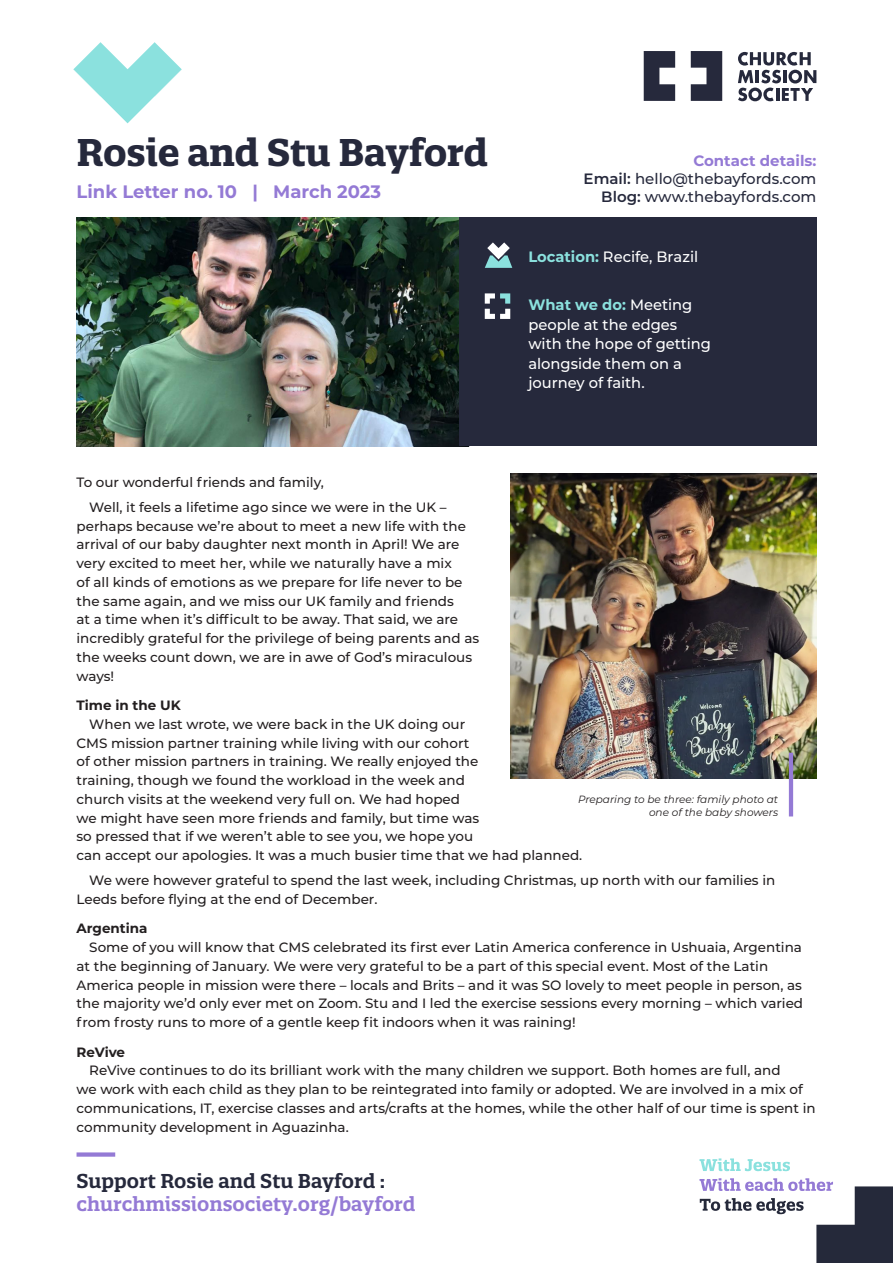
<style>
.page{position:relative;width:893px;height:1263px;background:#fff}
.page>*{position:absolute;margin:0;border:0;box-sizing:border-box;transform-origin:0 0}
.t1{font:700 37.5px "Quatro Slab";letter-spacing:-.01em;color:#26293c}
.t2{font:600 19.5px "Quatro Slab";color:#947ad5}
.t3{font:600 19.5px "Quatro Slab";color:#26293c}
.t4{font:700 18px "Montserrat";color:#947ad5}
.t5{font:500 15px/19.5px "Montserrat";color:#fff}
.t6{font:500 15px/18px "Montserrat";color:#26293c;text-align:right}
.t7{font:500 13.5px/18.8px "Montserrat";color:#231f20}
.t8{font:700 13.5px "Montserrat";color:#231f20}
.t9{font:italic 10.5px/13.5px "Montserrat";color:#231f20;text-align:right}
.s1{font-weight:700;color:#947ad5}
.s2{font-weight:600}
.s3{font-weight:700;color:#8be1de}
</style>
<div class="page">
<img style="left:510px;top:474px;width:306px;height:305px">
<hr style="left:789px;top:753px;width:4px;height:63px;background:#947ad5">
<img style="left:77px;top:218px;width:382px;height:228px">
<div style="left:459px;top:217px;width:357px;height:229px;background:#26293c"></div>
<svg style="left:73px;top:42px;width:109px;height:81px"></svg>
<svg style="left:691px;top:51px;width:31px;height:50px"></svg>
<svg style="left:644px;top:51px;width:31px;height:50px"></svg>
<svg style="left:738px;top:52px;width:78px;height:49px"></svg>
<svg style="left:485px;top:242px;width:27px;height:26px"></svg>
<svg style="left:485px;top:293px;width:25px;height:26px"></svg>
<div style="left:77px;top:1152px;width:38px;height:5px;background:#947ad5"></div>
<svg style="left:699px;top:1158px;width:91px;height:13px"></svg>
<svg style="left:699px;top:1178px;width:194px;height:85px"></svg>
<h1 class="t1" style="left:77px;top:129px;width:413px">Rosie and Stu Bayford</h1>
<h3 class="t4" style="left:77px;top:179px;width:306px">Link Letter no. 10 | March 2023</h3>
<p class="t6" style="left:584px;top:151px;width:234px"><span class="s1">Contact details:<br></span><span class="s2">Email:</span> hello@thebayfords.com<br><span class="s2">Blog:</span> www.thebayfords.com</p>
<p class="t5" style="left:528px;top:247px;width:171px"><span class="s3">Location:</span> Recife, Brazil</p>
<p class="t5" style="left:528px;top:294px;width:184px"><span class="s3">What we do:</span> Meeting people at the edges with the hope of getting alongside them on a journey of faith.</p>
<p class="t7" style="left:89px;top:469px;width:359px;line-height:25px;text-indent:-13px">To our wonderful friends and family,<br>Well, it feels a lifetime ago since we were in the UK –</p>
<p class="t7" style="left:77px;top:516px;width:404px">perhaps because we’re about to meet a new life with the arrival of our baby daughter next month in April! We are very excited to meet her, while we naturally have a mix<br>of all kinds of emotions as we prepare for life never to be the same again, and we miss our UK family and friends<br>at a time when it’s difficult to be away. That said, we are incredibly grateful for the privilege of being parents and as the weeks count down, we are in awe of God’s miraculous ways!</p>
<p class="t8" style="left:77px;top:695px;width:106px">Time in the UK</p>
<p class="t7" style="left:77px;top:714px;width:507px;text-indent:13px">When we last wrote, we were back in the UK doing our<br>CMS mission partner training while living with our cohort<br>of other mission partners in training. We really enjoyed the<br>training, though we found the workload in the week and<br>church visits at the weekend very full on. We had hoped<br>we might have seen more friends and family, but time was<br>so pressed that if we weren’t able to see you, we hope you<br>can accept our apologies. It was a much busier time that we had planned.</p>
<p class="t7" style="left:77px;top:870px;width:700px;text-indent:13px">We were however grateful to spend the last week, including Christmas, up north with our families in<br>Leeds before flying at the end of December.</p>
<p class="t8" style="left:77px;top:919px;width:72px">Argentina</p>
<p class="t7" style="left:77px;top:937px;width:728px;text-indent:13px">Some of you will know that CMS celebrated its first ever Latin America conference in Ushuaia, Argentina at the beginning of January. We were very grateful to be a part of this special event. Most of the Latin America people in mission were there – locals and Brits – and it was SO lovely to meet people in person, as the majority we’d only ever met on Zoom. Stu and I led the exercise sessions every morning – which varied from frosty runs to more of a gentle keep fit indoors when it was raining!</p>
<p class="t8" style="left:77px;top:1042px;width:50px">ReVive</p>
<p class="t7" style="left:77px;top:1060px;width:741px;text-indent:13px">ReVive continues to do its brilliant work with the many children we support. Both homes are full, and<br>we work with each child as they plan to be reintegrated into family or adopted. We are involved in a mix of communications, IT, exercise classes and arts/crafts at the homes, while the other half of our time is spent in community development in Aguazinha.</p>
<p class="t9" style="left:578px;top:792px;width:202px">Preparing to be three: family photo at one of the baby showers</p>
<h2 class="t3" style="left:77px;top:1169px;width:310px">Support Rosie and Stu Bayford :</h2>
<h2 class="t2" style="left:77px;top:1191px;width:341px">churchmissionsociety.org/bayford</h2>
</div>
